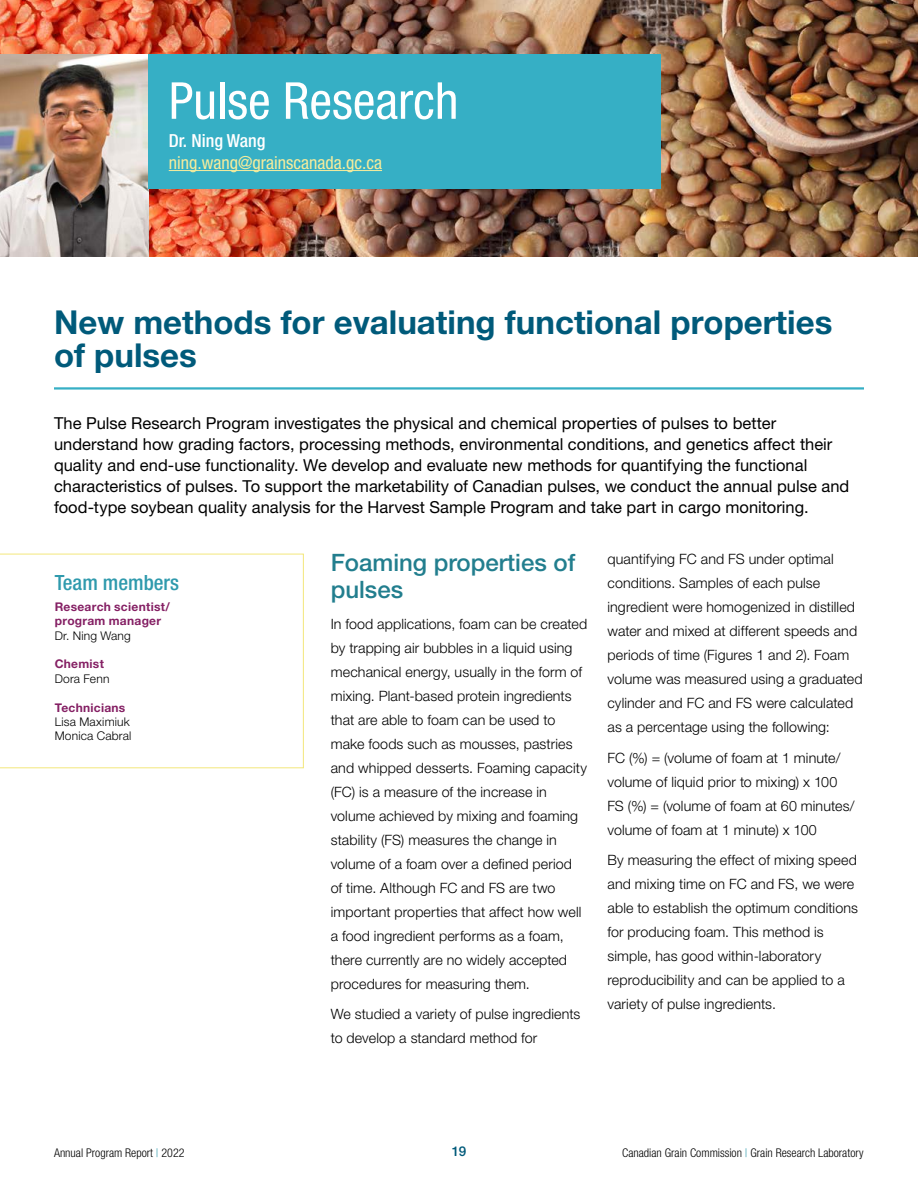
<style>
.page{position:relative;width:918px;height:1188px;background:#fff}
.page>*{position:absolute;margin:0;border:0;box-sizing:border-box;transform-origin:0 0}
.t1{font:condensed 51px "Helvetica Neue LT Std";color:#fff}
.t2{font:700 33px/33px "Helvetica Neue LT Pro";color:#005a7a}
.t3{font:500 24px/27px "Helvetica Neue LT Pro";color:#227e8e}
.t4{font:500 condensed 21px "Helvetica Neue LT Pro";color:#2f9aad}
.t5{font:condensed 18px "Helvetica Neue LT Pro";color:#f6ec9c}
.t6{font:500 condensed 18px "Helvetica Neue LT Pro";color:#fff}
.t7{font:16.5px/21px "Helvetica Neue LT Pro";color:#000}
.t8{font:300 14.25px/24px "Helvetica Neue LT Pro";letter-spacing:.01em;color:#000}
.t9{font:500 13.5px "Helvetica Neue LT Pro";color:#005a7a}
.t10{font:300 condensed 12px "Helvetica Neue LT Pro";color:#000}
.t11{font:700 12px/14.4px "Helvetica Neue LT Pro";letter-spacing:.025em;color:#852064}
.t12{font:300 12px/14.4px "Helvetica Neue LT Pro";letter-spacing:.015em;color:#000}
.s1{color:#2f9aad}
</style>
<div class="page">
<img style="left:0;top:0;width:918px;height:256px">
<img style="left:0;top:54px;width:148px;height:202px">
<hr style="left:54px;top:387px;width:810px;height:3px;background:#36afc5">
<div style="left:148px;top:54px;width:514px;height:135px;background:#36afc5"></div>
<hr style="left:169px;top:170px;width:213px;height:1px;background:#f6ec9c">
<svg style="left:0;top:553px;width:304px;height:216px"></svg>
<h1 class="t1" style="left:169px;top:71px;width:291px">Pulse Research</h1>
<p class="t6" style="left:169px;top:130px;width:98px">Dr. Ning Wang</p>
<p class="t5" style="left:169px;top:152px;width:215px">ning.wang@grainscanada.gc.ca</p>
<h2 class="t2" style="left:54px;top:305px;width:780px">New methods for evaluating functional properties of pulses</h2>
<p class="t7" style="left:54px;top:412px;width:797px">The Pulse Research Program investigates the physical and chemical properties of pulses to better understand how grading factors, processing methods, environmental conditions, and genetics affect their quality and end-use functionality. We develop and evaluate new methods for quantifying the functional characteristics of pulses. To support the marketability of Canadian pulses, we conduct the annual pulse and food-type soybean quality analysis for the Harvest Sample Program and take part in cargo monitoring.</p>
<h3 class="t4" style="left:55px;top:570px;width:126px">Team members</h3>
<p class="t11" style="left:55px;top:599px;width:117px">Research scientist/ program manager</p>
<p class="t12" style="left:55px;top:628px;width:78px">Dr. Ning Wang</p>
<p class="t11" style="left:55px;top:657px;width:51px">Chemist</p>
<p class="t12" style="left:55px;top:671px;width:56px">Dora Fenn</p>
<p class="t11" style="left:55px;top:700px;width:72px">Technicians</p>
<p class="t12" style="left:55px;top:714px;width:78px">Lisa Maximiuk<br>Monica Cabral</p>
<h3 class="t3" style="left:331px;top:549px;width:246px">Foaming properties of pulses</h3>
<p class="t8" style="left:331px;top:611px;width:258px">In food applications, foam can be created by trapping air bubbles in a liquid using mechanical energy, usually in the form of mixing. Plant-based protein ingredients that are able to foam can be used to make foods such as mousses, pastries and whipped desserts. Foaming capacity (FC) is a measure of the increase in volume achieved by mixing and foaming stability (FS) measures the change in volume of a foam over a defined period<br>of time. Although FC and FS are two important properties that affect how well a food ingredient performs as a foam, there currently are no widely accepted procedures for measuring them.</p>
<p class="t8" style="left:331px;top:1002px;width:251px">We studied a variety of pulse ingredients to develop a standard method for</p>
<p class="t8" style="left:607px;top:546px;width:257px">quantifying FC and FS under optimal conditions. Samples of each pulse ingredient were homogenized in distilled water and mixed at different speeds and periods of time (Figures 1 and 2). Foam volume was measured using a graduated cylinder and FC and FS were calculated as a percentage using the following:</p>
<p class="t8" style="left:607px;top:745px;width:249px">FC (%) = (volume of foam at 1 minute/ volume of liquid prior to mixing) x 100<br>FS (%) = (volume of foam at 60 minutes/ volume of foam at 1 minute) x 100</p>
<p class="t8" style="left:607px;top:848px;width:252px">By measuring the effect of mixing speed and mixing time on FC and FS, we were able to establish the optimum conditions for producing foam. This method is simple, has good within-laboratory reproducibility and can be applied to a variety of pulse ingredients.</p>
<p class="t10" style="left:54px;top:1146px;width:132px">Annual Program Report <span class="s1">|</span> 2022</p>
<p class="t9" style="left:452px;top:1143px;width:16px">19</p>
<p class="t10" style="left:622px;top:1146px;width:243px">Canadian Grain Commission <span class="s1">|</span> Grain Research Laboratory</p>
</div>
